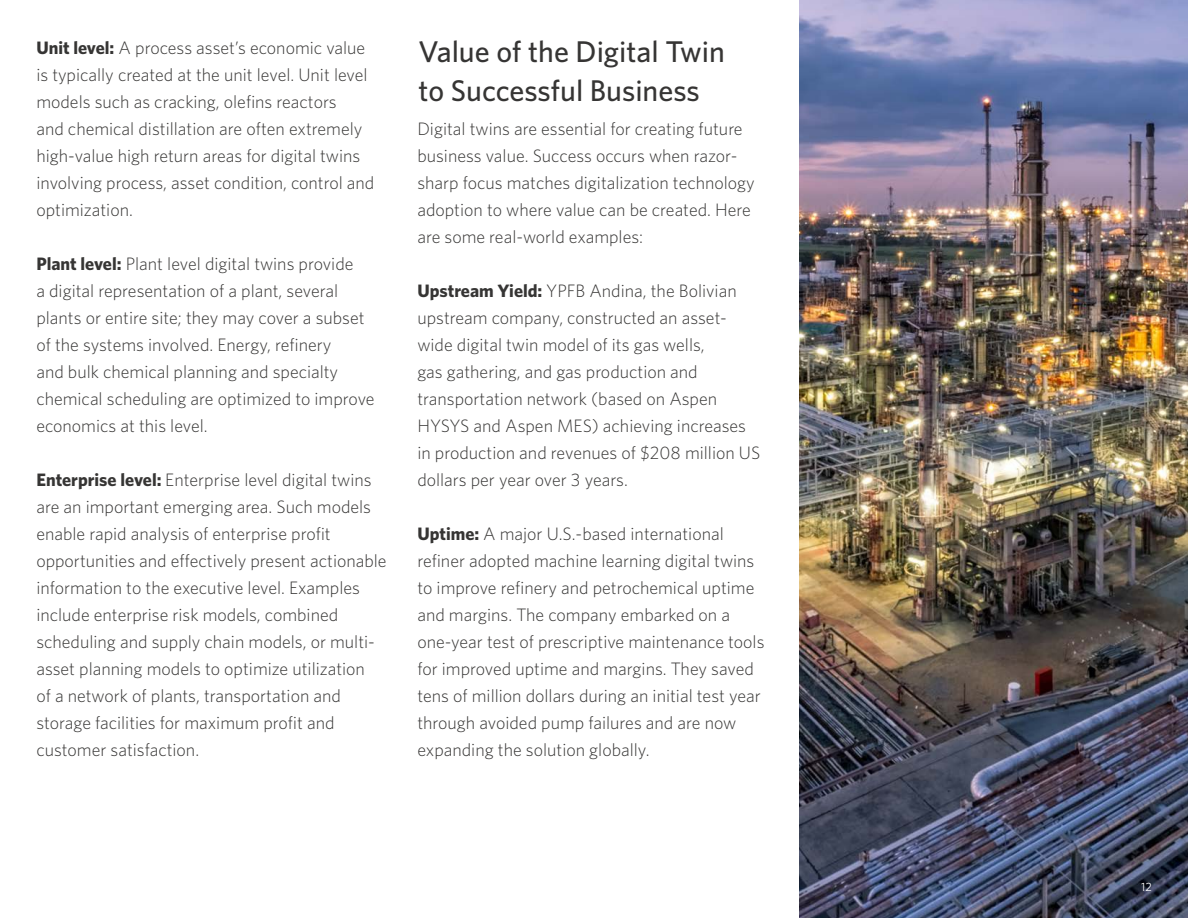
<style>
.page{position:relative;width:1188px;height:918px;background:#fff}
.page>*{position:absolute;margin:0;border:0;box-sizing:border-box;transform-origin:0 0}
.t1{font:500 30px/39px "Whitney";color:#363534}
.body{font:300 18px/27px "Whitney";color:#363534}
.t2{font:12px "Whitney";color:#fff}
.s1{font-weight:700}
</style>
<div class="page">
<img style="left:800px;top:0;width:388px;height:918px">
<p class="body" style="left:36px;top:34px;width:340px"><span class="s1">Unit level:</span> A process asset’s economic value is typically created at the unit level. Unit level models such as cracking, olefins reactors<br>and chemical distillation are often extremely high-value high return areas for digital twins involving process, asset condition, control and optimization.</p>
<p class="body" style="left:36px;top:250px;width:340px"><span class="s1">Plant level:</span> Plant level digital twins provide<br>a digital representation of a plant, several plants or entire site; they may cover a subset of the systems involved. Energy, refinery<br>and bulk chemical planning and specialty chemical scheduling are optimized to improve economics at this level.</p>
<p class="body" style="left:36px;top:466px;width:352px"><span class="s1">Enterprise level:</span> Enterprise level digital twins are an important emerging area. Such models enable rapid analysis of enterprise profit opportunities and effectively present actionable information to the executive level. Examples include enterprise risk models, combined scheduling and supply chain models, or multi&shy;asset planning models to optimize utilization<br>of a network of plants, transportation and storage facilities for maximum profit and customer satisfaction.</p>
<p class="t1" style="left:418px;top:32px;width:308px">Value of the Digital Twin to Successful Business</p>
<p class="body" style="left:417px;top:115px;width:339px">Digital twins are essential for creating future business value. Success occurs when razor&shy;sharp focus matches digitalization technology adoption to where value can be created. Here are some real-world examples:</p>
<p class="body" style="left:417px;top:277px;width:344px"><span class="s1">Upstream Yield:</span> YPFB Andina, the Bolivian upstream company, constructed an asset&shy;wide digital twin model of its gas wells,<br>gas gathering, and gas production and transportation network (based on Aspen HYSYS and Aspen MES) achieving increases in production and revenues of $208 million US dollars per year over 3 years.</p>
<p class="body" style="left:417px;top:520px;width:349px"><span class="s1">Uptime:</span> A major U.S.-based international refiner adopted machine learning digital twins to improve refinery and petrochemical uptime and margins. The company embarked on a one-year test of prescriptive maintenance tools for improved uptime and margins. They saved tens of million dollars during an initial test year through avoided pump failures and are now expanding the solution globally.</p>
<p class="t2" style="left:1141px;top:879px;width:12px">12</p>
</div>
